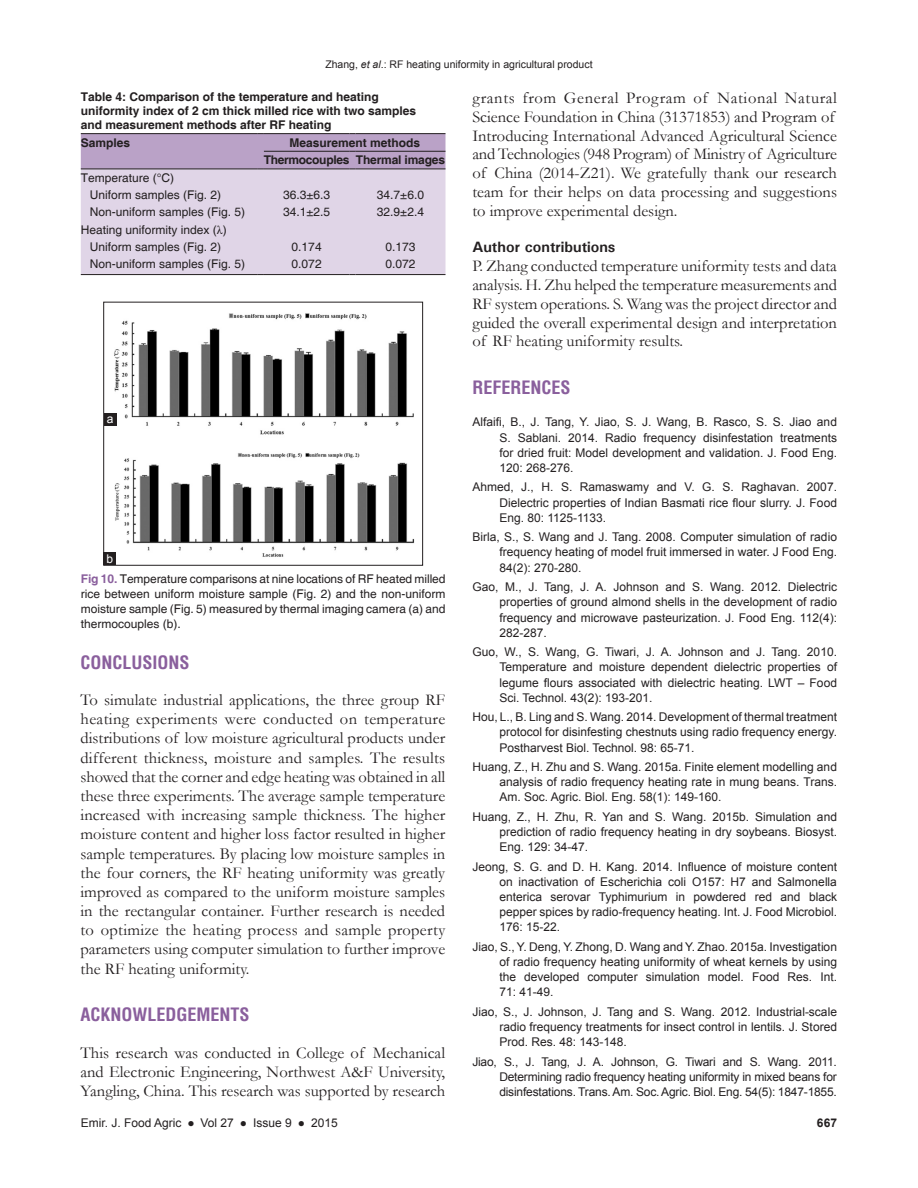
<style>
.page{position:relative;width:918px;height:1188px;background:#fff}
.page>*{position:absolute;margin:0;border:0;box-sizing:border-box;transform-origin:0 0}
.t1{font:700 condensed 18px "Helvetica";color:#8a5f9d}
.TX{font:16.5px/19.2px "Garamond";color:#231f20;text-align:justify}
.t2{font:700 15px "Univers";color:#231f20}
.REF{font:12px/15.1px "Arial";color:#231f20;text-align:justify}
.FGC{font:12px/15px "Helvetica";letter-spacing:-.005em;color:#231f20;text-align:justify}
.TB{font:12px "Helvetica";color:#231f20}
.TT{font:700 12px/14.4px "Helvetica";color:#231f20}
.TCH{font:700 12px "Helvetica";letter-spacing:-.015em;color:#231f20}
.TBL{font:12px "Helvetica";color:#231f20}
.t3{font:700 12px "Arial";color:#231f20}
.LABEL{font:12px "Arial";color:#fff}
.t4{font:10.5px "Arial";color:#231f20}
.s1{font-style:italic}
.s2{font-family:"Times New Roman"}
.s3{font-weight:700;color:#8a5f9d}
</style>
<div class="page">
<svg style="left:81px;top:133px;width:365px;height:142px;background:#d2c4da"></svg>
<hr style="left:356px;top:151px;width:90px;height:1px;background:#231f20">
<img style="left:106px;top:313px;width:309px;height:244px">
<div style="left:103px;top:553px;width:13px;height:12px;background:#231f20"></div>
<div style="left:104px;top:414px;width:13px;height:12px;background:#231f20"></div>
<p class="t4" style="left:325px;top:58px;width:269px">Zhang, <span class="s1">et al</span>.: RF heating uniformity in agricultural product</p>
<p class="TT" style="left:81px;top:90px;width:337px">Table 4: Comparison of the temperature and heating uniformity index of 2 cm thick milled rice with two samples and measurement methods after RF heating</p>
<p class="TCH" style="left:81px;top:135px;width:51px">Samples</p>
<p class="TCH" style="left:289px;top:135px;width:132px">Measurement methods</p>
<p class="TCH" style="left:264px;top:153px;width:87px">Thermocouples</p>
<p class="TCH" style="left:356px;top:153px;width:91px">Thermal images</p>
<p class="TB" style="left:81px;top:171px;width:95px">Temperature (°C)</p>
<p class="TB" style="left:90px;top:188px;width:133px">Uniform samples (Fig. 2)</p>
<p class="TB" style="left:283px;top:188px;width:49px">36.3±6.3</p>
<p class="TB" style="left:377px;top:188px;width:49px">34.7±6.0</p>
<p class="TB" style="left:90px;top:205px;width:157px">Non‑uniform samples (Fig. 5)</p>
<p class="TB" style="left:283px;top:205px;width:49px">34.1±2.5</p>
<p class="TB" style="left:377px;top:205px;width:49px">32.9±2.4</p>
<p class="TB" style="left:81px;top:222px;width:147px">Heating uniformity index (<span class="s2">λ</span>)</p>
<p class="TB" style="left:90px;top:240px;width:133px">Uniform samples (Fig. 2)</p>
<p class="TB" style="left:292px;top:240px;width:32px">0.174</p>
<p class="TB" style="left:385px;top:240px;width:32px">0.173</p>
<p class="TBL" style="left:90px;top:257px;width:157px">Non‑uniform samples (Fig. 5)</p>
<p class="TBL" style="left:292px;top:257px;width:32px">0.072</p>
<p class="TBL" style="left:385px;top:257px;width:32px">0.072</p>
<p class="LABEL" style="left:107px;top:411px;width:8px">a</p>
<p class="LABEL" style="left:106px;top:551px;width:8px">b</p>
<p class="FGC" style="left:81px;top:572px;width:366px"><span class="s3">Fig 10.</span> Temperature comparisons at nine locations of RF heated milled rice between uniform moisture sample (Fig. 2) and the non-uniform moisture sample (Fig. 5) measured by thermal imaging camera (a) and thermocouples (b).</p>
<h1 class="t1" style="left:81px;top:650px;width:111px">CONCLUSIONS</h1>
<p class="TX" style="left:81px;top:690px;width:366px">To simulate industrial applications, the three group RF heating experiments were conducted on temperature distributions of low moisture agricultural products under different thickness, moisture and samples. The results showed that the corner and edge heating was obtained in all these three experiments. The average sample temperature increased with increasing sample thickness. The higher moisture content and higher loss factor resulted in higher sample temperatures. By placing low moisture samples in the four corners, the RF heating uniformity was greatly improved as compared to the uniform moisture samples in the rectangular container. Further research is needed to optimize the heating process and sample property parameters using computer simulation to further improve the RF heating uniformity.</p>
<h1 class="t1" style="left:81px;top:1003px;width:171px">ACKNOWLEDGEMENTS</h1>
<p class="TX" style="left:81px;top:1043px;width:366px">This research was conducted in College of Mechanical and Electronic Engineering, Northwest A&amp;F University, Yangling, China. This research was supported by research</p>
<p class="TX" style="left:472px;top:88px;width:366px;text-align:left">grants from General Program of National Natural Science Foundation in China (31371853) and Program of Introducing International Advanced Agricultural Science and Technologies (948 Program) of Ministry of Agriculture of China (2014-Z21). We gratefully thank our research team for their helps on data processing and suggestions to improve experimental design.</p>
<h2 class="t2" style="left:472px;top:237px;width:145px">Author contributions</h2>
<p class="TX" style="left:472px;top:256px;width:366px">P. Zhang conducted temperature uniformity tests and data analysis. H. Zhu helped the temperature measurements and RF system operations. S. Wang was the project director and guided the overall experimental design and interpretation of RF heating uniformity results.</p>
<h1 class="t1" style="left:472px;top:376px;width:100px">REFERENCES</h1>
<p class="REF" style="left:499px;top:415px;width:339px;text-indent:-27px">Alfaifi, B., J. Tang, Y. Jiao, S. J. Wang, B. Rasco, S. S. Jiao and S. Sablani. 2014. Radio frequency disinfestation treatments for dried fruit: Model development and validation. J. Food Eng.<br>120: 268-276.</p>
<p class="REF" style="left:499px;top:480px;width:339px;text-indent:-27px">Ahmed, J., H. S. Ramaswamy and V. G. S. Raghavan. 2007.<br>Dielectric properties of Indian Basmati rice flour slurry. J. Food Eng. 80: 1125-1133.</p>
<p class="REF" style="left:499px;top:530px;width:339px;text-indent:-27px">Birla, S., S. Wang and J. Tang. 2008. Computer simulation of radio frequency heating of model fruit immersed in water. J Food Eng.<br>84(2): 270-280.</p>
<p class="REF" style="left:499px;top:579px;width:339px;text-indent:-27px">Gao, M., J. Tang, J. A. Johnson and S. Wang. 2012. Dielectric properties of ground almond shells in the development of radio frequency and microwave pasteurization. J. Food Eng. 112(4):<br>282-287.</p>
<p class="REF" style="left:499px;top:645px;width:339px;text-indent:-27px">Guo, W., S. Wang, G. Tiwari, J. A. Johnson and J. Tang. 2010.<br>Temperature and moisture dependent dielectric properties of legume flours associated with dielectric heating. LWT – Food Sci. Technol. 43(2): 193-201.</p>
<p class="REF" style="left:499px;top:710px;width:339px;text-indent:-27px">Hou, L., B. Ling and S. Wang. 2014. Development of thermal treatment protocol for disinfesting chestnuts using radio frequency energy.<br>Postharvest Biol. Technol. 98: 65-71.</p>
<p class="REF" style="left:499px;top:759px;width:339px;text-indent:-27px">Huang, Z., H. Zhu and S. Wang. 2015a. Finite element modelling and analysis of radio frequency heating rate in mung beans. Trans.<br>Am. Soc. Agric. Biol. Eng. 58(1): 149-160.</p>
<p class="REF" style="left:499px;top:809px;width:339px;text-indent:-27px">Huang, Z., H. Zhu, R. Yan and S. Wang. 2015b. Simulation and prediction of radio frequency heating in dry soybeans. Biosyst.<br>Eng. 129: 34-47.</p>
<p class="REF" style="left:499px;top:859px;width:339px;text-indent:-27px">Jeong, S. G. and D. H. Kang. 2014. Influence of moisture content on inactivation of Escherichia coli O157: H7 and Salmonella enterica serovar Typhimurium in powdered red and black pepper spices by radio-frequency heating. Int. J. Food Microbiol.<br>176: 15-22.</p>
<p class="REF" style="left:499px;top:939px;width:339px;text-indent:-27px">Jiao, S., Y. Deng, Y. Zhong, D. Wang and Y. Zhao. 2015a. Investigation of radio frequency heating uniformity of wheat kernels by using the developed computer simulation model. Food Res. Int.<br>71: 41-49.</p>
<p class="REF" style="left:499px;top:1004px;width:339px;text-indent:-27px">Jiao, S., J. Johnson, J. Tang and S. Wang. 2012. Industrial-scale radio frequency treatments for insect control in lentils. J. Stored Prod. Res. 48: 143-148.</p>
<p class="REF" style="left:499px;top:1054px;width:339px;text-indent:-27px">Jiao, S., J. Tang, J. A. Johnson, G. Tiwari and S. Wang. 2011.<br>Determining radio frequency heating uniformity in mixed beans for disinfestations. Trans. Am. Soc. Agric. Biol. Eng. 54(5): 1847‑1855.</p>
<p class="REF" style="left:81px;top:1115px;width:259px">Emir. J. Food Agric ● Vol 27 ● Issue 9 ● 2015</p>
<p class="t3" style="left:817px;top:1114px;width:22px">667</p>
</div>
